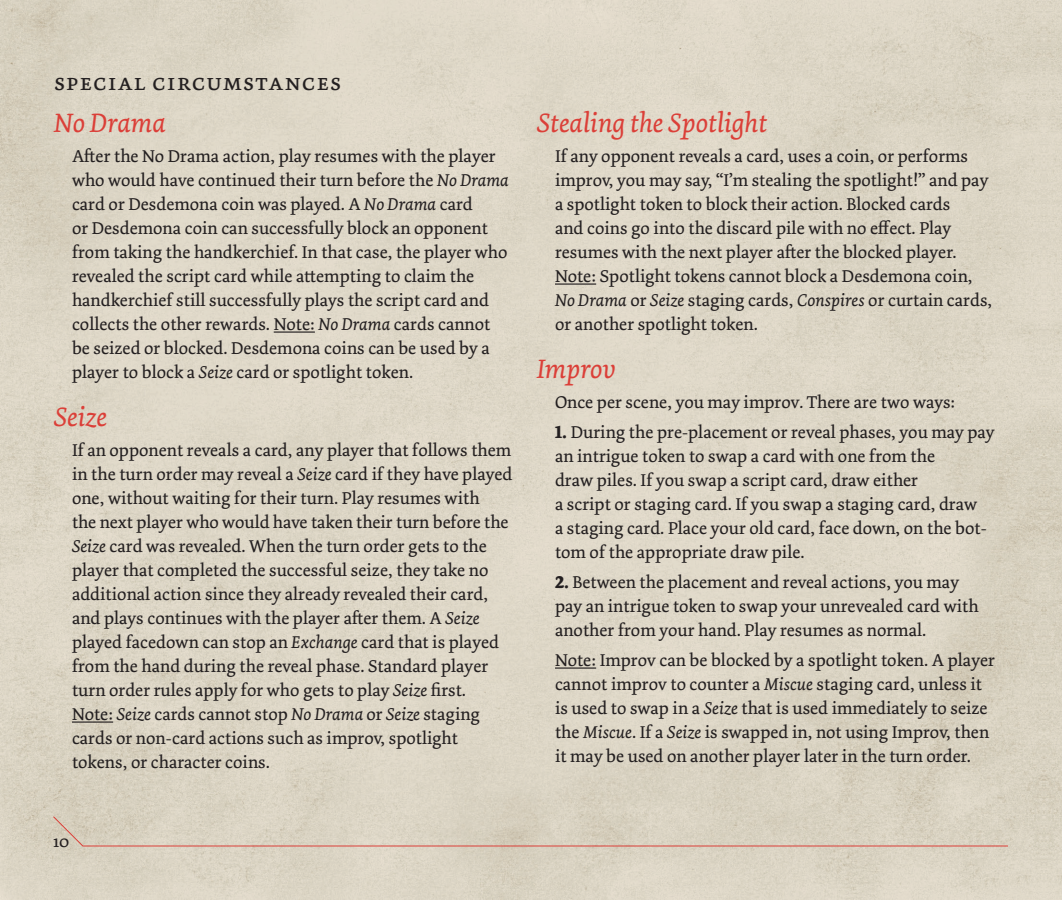
<style>
.page{position:relative;width:1062px;height:900px;background:#fff}
.page>*{position:absolute;margin:0;border:0;box-sizing:border-box;transform-origin:0 0}
.t1{font:italic 28px "Dolly Pro";color:#db3f38}
.t2{font:24px "Dolly Pro Regular Small Caps";letter-spacing:.03em;color:#231f20}
.t3{font:18px/24px "Dolly Pro";color:#231f20}
.s1{font-style:italic}
.s2{font-weight:700}
</style>
<div class="page">
<img style="left:0;top:0;width:1062px;height:900px">
<svg style="left:52px;top:815px;width:957px;height:32px;background:#d8ccbc"></svg>
<hr style="left:555px;top:283px;width:41px;height:2px;background:#231f20">
<hr style="left:555px;top:667px;width:41px;height:2px;background:#231f20">
<hr style="left:274px;top:331px;width:41px;height:2px;background:#231f20">
<hr style="left:72px;top:721px;width:41px;height:2px;background:#231f20">
<h2 class="t2" style="left:54px;top:67px;width:289px">special circumstances</h2>
<h1 class="t1" style="left:54px;top:105px;width:113px">No Drama</h1>
<p class="t3" style="left:72px;top:144px;width:438px">After the No Drama action, play resumes with the player who would have continued their turn before the <span class="s1">No Drama </span>card or Desdemona coin was played. A <span class="s1">No Drama</span> card<br>or Desdemona coin can successfully block an opponent from taking the handkerchief. In that case, the player who revealed the script card while attempting to claim the handkerchief still successfully plays the script card and collects the other rewards. Note: <span class="s1">No Drama</span> cards cannot be seized or blocked. Desdemona coins can be used by a player to block a <span class="s1">Seize</span> card or spotlight token.</p>
<h1 class="t1" style="left:54px;top:399px;width:55px">Seize</h1>
<p class="t3" style="left:72px;top:438px;width:442px">If an opponent reveals a card, any player that follows them in the turn order may reveal a <span class="s1">Seize</span> card if they have played one, without waiting for their turn. Play resumes with<br>the next player who would have taken their turn before the <span class="s1">Seize</span> card was revealed. When the turn order gets to the player that completed the successful seize, they take no additional action since they already revealed their card, and plays continues with the player after them. A <span class="s1">Seize </span>played facedown can stop an <span class="s1">Exchange</span> card that is played from the hand during the reveal phase. Standard player turn order rules apply for who gets to play <span class="s1">Seize</span> first.<br>Note: <span class="s1">Seize</span> cards cannot stop <span class="s1">No Drama</span> or <span class="s1">Seize</span> staging cards or non-card actions such as improv, spotlight tokens, or character coins.</p>
<h1 class="t1" style="left:537px;top:105px;width:232px">Stealing the Spotlight</h1>
<p class="t3" style="left:555px;top:144px;width:439px">If any opponent reveals a card, uses a coin, or performs improv, you may say, “I’m stealing the spotlight!” and pay a spotlight token to block their action. Blocked cards<br>and coins go into the discard pile with no effect. Play resumes with the next player after the blocked player.<br>Note: Spotlight tokens cannot block a Desdemona coin, <span class="s1">No Drama</span> or <span class="s1">Seize</span> staging cards, <span class="s1">Conspires</span> or curtain cards, or another spotlight token.</p>
<h1 class="t1" style="left:537px;top:351px;width:81px">Improv</h1>
<p class="t3" style="left:555px;top:390px;width:402px">Once per scene, you may improv<span class="s1">.</span> There are two ways:</p>
<p class="t3" style="left:555px;top:420px;width:441px"><span class="s2">1.</span> During the pre-placement or reveal phases, you may pay an intrigue token to swap a card with one from the<br>draw piles. If you swap a script card, draw either<br>a script or staging card. If you swap a staging card, draw<br>a staging card. Place your old card, face down, on the bot&shy;tom of the appropriate draw pile.</p>
<p class="t3" style="left:555px;top:570px;width:425px"><span class="s2">2.</span> Between the placement and reveal actions, you may pay an intrigue token to swap your unrevealed card with another from your hand. Play resumes as normal.</p>
<p class="t3" style="left:555px;top:648px;width:441px">Note: Improv can be blocked by a spotlight token. A player cannot improv to counter a <span class="s1">Miscue</span> staging card, unless it is used to swap in a <span class="s1">Seize</span> that is used immediately to seize the <span class="s1">Miscue</span>. If a <span class="s1">Seize</span> is swapped in, not using Improv, then it may be used on another player later in the turn order.</p>
<p class="t3" style="left:53px;top:829px;width:18px">10</p>
</div>
